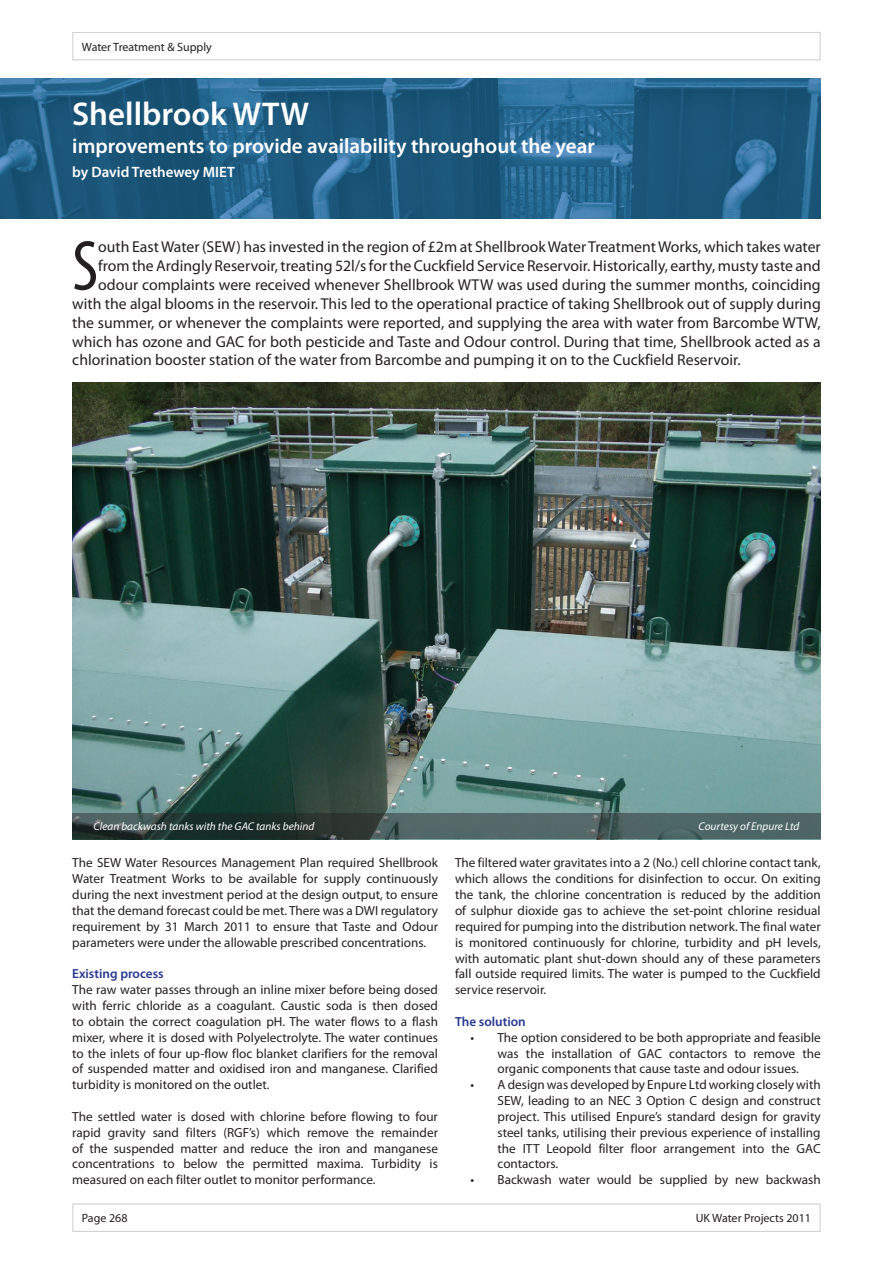
<style>
.page{position:relative;width:893px;height:1263px;background:#fff}
.page>*{position:absolute;margin:0;border:0;box-sizing:border-box;transform-origin:0 0}
.t1{font:condensed 71.85px "Myriad Pro";color:#231f20}
.t2{font:600 33px "Myriad Pro";color:#fff}
.t3{font:600 21px "Myriad Pro";color:#fff}
.t4{font:15.75px "Myriad Pro";color:#231f20}
.t5{font:600 15px "Myriad Pro";color:#fff}
.t6{font:13.2px/15.9px "Myriad Pro";color:#231f20;text-align:justify}
.t7{font:600 13.2px "Myriad Pro";color:#283890}
.t8{font:12px "Myriad Pro";color:#231f20}
.t9{font:italic 11.25px "Myriad Pro";color:#fff}
</style>
<div class="page">
<img style="left:0;top:79px;width:821px;height:140px">
<img style="left:72px;top:383px;width:749px;height:430px">
<div style="left:72px;top:32px;width:749px;height:28px;border:1px solid #d1d2d4"></div>
<div style="left:72px;top:1203px;width:749px;height:29px;border:1px solid #d1d2d4"></div>
<svg style="left:72px;top:813px;width:749px;height:26px;background:#3f5351"></svg>
<p class="t8" style="left:82px;top:39px;width:131px">Water Treatment &amp; Supply</p>
<h2 class="t2" style="left:72px;top:93px;width:239px">Shellbrook WTW</h2>
<h3 class="t3" style="left:72px;top:133px;width:524px">improvements to provide availability throughout the year</h3>
<p class="t5" style="left:72px;top:163px;width:164px">by David Trethewey MIET</p>
<h1 class="t1" style="left:72px;top:223px;width:27px">S</h1>
<p class="t4" style="left:98px;top:237px;width:724px">outh East Water (SEW) has invested in the region of £2m at Shellbrook Water Treatment Works, which takes water</p>
<p class="t4" style="left:98px;top:256px;width:724px">from the Ardingly Reservoir, treating 52l/s for the Cuckfield Service Reservoir. Historically, earthy, musty taste and</p>
<p class="t4" style="left:98px;top:275px;width:724px">odour complaints were received whenever Shellbrook WTW was used during the summer months, coinciding</p>
<p class="t4" style="left:72px;top:294px;width:750px">with the algal blooms in the reservoir. This led to the operational practice of taking Shellbrook out of supply during</p>
<p class="t4" style="left:72px;top:313px;width:750px">the summer, or whenever the complaints were reported, and supplying the area with water from Barcombe WTW,</p>
<p class="t4" style="left:72px;top:332px;width:750px">which has ozone and GAC for both pesticide and Taste and Odour control. During that time, Shellbrook acted as a</p>
<p class="t4" style="left:72px;top:350px;width:670px">chlorination booster station of the water from Barcombe and pumping it on to the Cuckfield Reservoir.</p>
<p class="t9" style="left:94px;top:820px;width:222px">Clean backwash tanks with the GAC tanks behind</p>
<p class="t9" style="left:699px;top:820px;width:102px">Courtesy of Enpure Ltd</p>
<p class="t6" style="left:72px;top:855px;width:367px">The SEW Water Resources Management Plan required Shellbrook Water Treatment Works to be available for supply continuously during the next investment period at the design output, to ensure that the demand forecast could be met. There was a DWI regulatory requirement by 31 March 2011 to ensure that Taste and Odour parameters were under the allowable prescribed concentrations.</p>
<p class="t7" style="left:72px;top:965px;width:93px">Existing process</p>
<p class="t6" style="left:72px;top:982px;width:367px">The raw water passes through an inline mixer before being dosed with ferric chloride as a coagulant. Caustic soda is then dosed to obtain the correct coagulation pH. The water flows to a flash mixer, where it is dosed with Polyelectrolyte. The water continues to the inlets of four up-flow floc blanket clarifiers for the removal of suspended matter and oxidised iron and manganese. Clarified turbidity is monitored on the outlet.</p>
<p class="t6" style="left:72px;top:1108px;width:367px">The settled water is dosed with chlorine before flowing to four rapid gravity sand filters (RGF’s) which remove the remainder of the suspended matter and reduce the iron and manganese concentrations to below the permitted maxima. Turbidity is measured on each filter outlet to monitor performance.</p>
<p class="t6" style="left:455px;top:855px;width:367px">The filtered water gravitates into a 2 (No.) cell chlorine contact tank, which allows the conditions for disinfection to occur. On exiting the tank, the chlorine concentration is reduced by the addition of sulphur dioxide gas to achieve the set-point chlorine residual required for pumping into the distribution network. The final water is monitored continuously for chlorine, turbidity and pH levels, with automatic plant shut-down should any of these parameters fall outside required limits. The water is pumped to the Cuckfield service reservoir.</p>
<p class="t7" style="left:455px;top:1013px;width:72px">The solution</p>
<p class="t6" style="left:497px;top:1029px;width:325px;text-indent:-27px">• The option considered to be both appropriate and feasible was the installation of GAC contactors to remove the organic components that cause taste and odour issues.</p>
<p class="t6" style="left:497px;top:1077px;width:325px;text-indent:-27px">• A design was developed by Enpure Ltd working closely with SEW, leading to an NEC 3 Option C design and construct project. This utilised Enpure’s standard design for gravity steel tanks, utilising their previous experience of installing the ITT Leopold filter floor arrangement into the GAC contactors.</p>
<p class="t6" style="left:470px;top:1172px;width:352px">• Backwash water would be supplied by new backwash</p>
<p class="t8" style="left:82px;top:1211px;width:47px">Page 268</p>
<p class="t8" style="left:696px;top:1211px;width:117px">UK Water Projects 2011</p>
</div>
